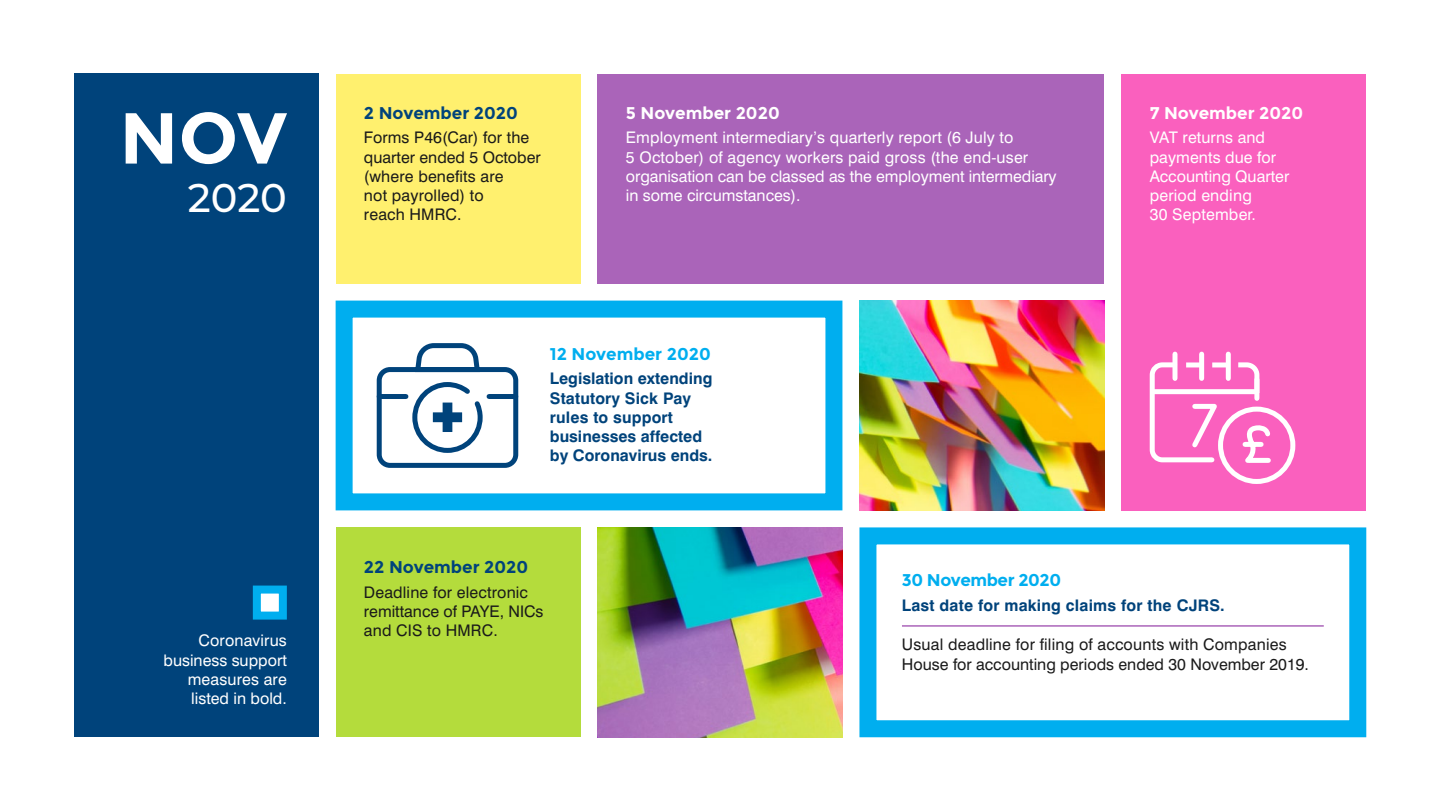
<style>
.page{position:relative;width:1440px;height:811px;background:#fff}
.page>*{position:absolute;margin:0;border:0;box-sizing:border-box;transform-origin:0 0}
.t1{font:700 72px "Montserrat";color:#fff}
.t2{font:500 40px "Montserrat";color:#fff}
.t3{font:700 17px "Montserrat";color:#00437b}
.t4{font:700 17px "Montserrat";color:#fff}
.t5{font:700 17px "Montserrat";letter-spacing:-.02em;color:#00aeef}
.t6{font:700 17px "Montserrat";color:#00aeef}
.t7{font:16px/19.2px "Swiss 721 BT";letter-spacing:.005em;color:#fff}
.t8{font:16px/19.2px "Swiss 721 BT";letter-spacing:.01em;color:#1a1a1a}
.t9{font:700 16px/19.2px "Swiss 721 BT";color:#00437b}
</style>
<div class="page">
<div style="left:74px;top:74px;width:245px;height:663px;background:#00437b"></div>
<div style="left:336px;top:527px;width:245px;height:210px;background:#b4dc3c"></div>
<div style="left:1121px;top:74px;width:245px;height:436px;background:#fa60be"></div>
<div style="left:336px;top:74px;width:245px;height:209px;background:#fff06e"></div>
<img style="left:859px;top:300px;width:245px;height:210px">
<img style="left:598px;top:527px;width:244px;height:210px">
<div style="left:859px;top:527px;width:507px;height:210px;border:17px solid #00aeef"></div>
<div style="left:336px;top:300px;width:506px;height:210px;border:17px solid #00aeef"></div>
<div style="left:598px;top:74px;width:506px;height:209px;background:#aa64b9"></div>
<div style="left:253px;top:585px;width:34px;height:34px;background:#fff;border:8px solid #00aeef"></div>
<svg style="left:376px;top:343px;width:143px;height:125px"></svg>
<hr style="left:902px;top:625px;width:422px;height:1px;background:#aa64b9">
<div style="left:1173px;top:354px;width:5px;height:24px;background:#fff"></div>
<div style="left:1226px;top:354px;width:5px;height:24px;background:#fff"></div>
<div style="left:1199px;top:354px;width:5px;height:24px;background:#fff"></div>
<svg style="left:1149px;top:360px;width:147px;height:124px"></svg>
<p class="t1" style="left:119px;top:95px;width:169px">NOV</p>
<p class="t2" style="left:188px;top:169px;width:100px">2020</p>
<p class="t7" style="left:164px;top:631px;width:125px;text-align:right">Coronavirus business support measures are listed in bold.</p>
<p class="t3" style="left:364px;top:102px;width:156px">2 November 2020</p>
<p class="t8" style="left:364px;top:128px;width:178px">Forms P46(Car) for the quarter ended 5 October (where benefits are<br>not payrolled) to<br>reach HMRC.</p>
<p class="t4" style="left:626px;top:102px;width:155px">5 November 2020</p>
<p class="t7" style="left:626px;top:128px;width:432px">Employment intermediary’s quarterly report (6 July to<br>5 October) of agency workers paid gross (the end-user organisation can be classed as the employment intermediary in some circumstances).</p>
<p class="t6" style="left:550px;top:343px;width:162px">12 November 2020</p>
<p class="t9" style="left:550px;top:369px;width:164px">Legislation extending<br>Statutory Sick Pay rules to support businesses affected by Coronavirus ends.</p>
<p class="t4" style="left:1150px;top:102px;width:155px">7 November 2020</p>
<p class="t7" style="left:1150px;top:128px;width:141px">VAT returns and payments due for<br>Accounting Quarter period ending<br>30 September.</p>
<p class="t3" style="left:364px;top:556px;width:166px">22 November 2020</p>
<p class="t8" style="left:364px;top:582px;width:181px">Deadline for electronic remittance of PAYE, NICs and CIS to HMRC.</p>
<p class="t5" style="left:902px;top:570px;width:161px">30 November 2020</p>
<p class="t9" style="left:902px;top:596px;width:324px">Last date for making claims for the CJRS.</p>
<p class="t8" style="left:902px;top:635px;width:408px">Usual deadline for filing of accounts with Companies<br>House for accounting periods ended 30 November 2019.</p>
</div>
